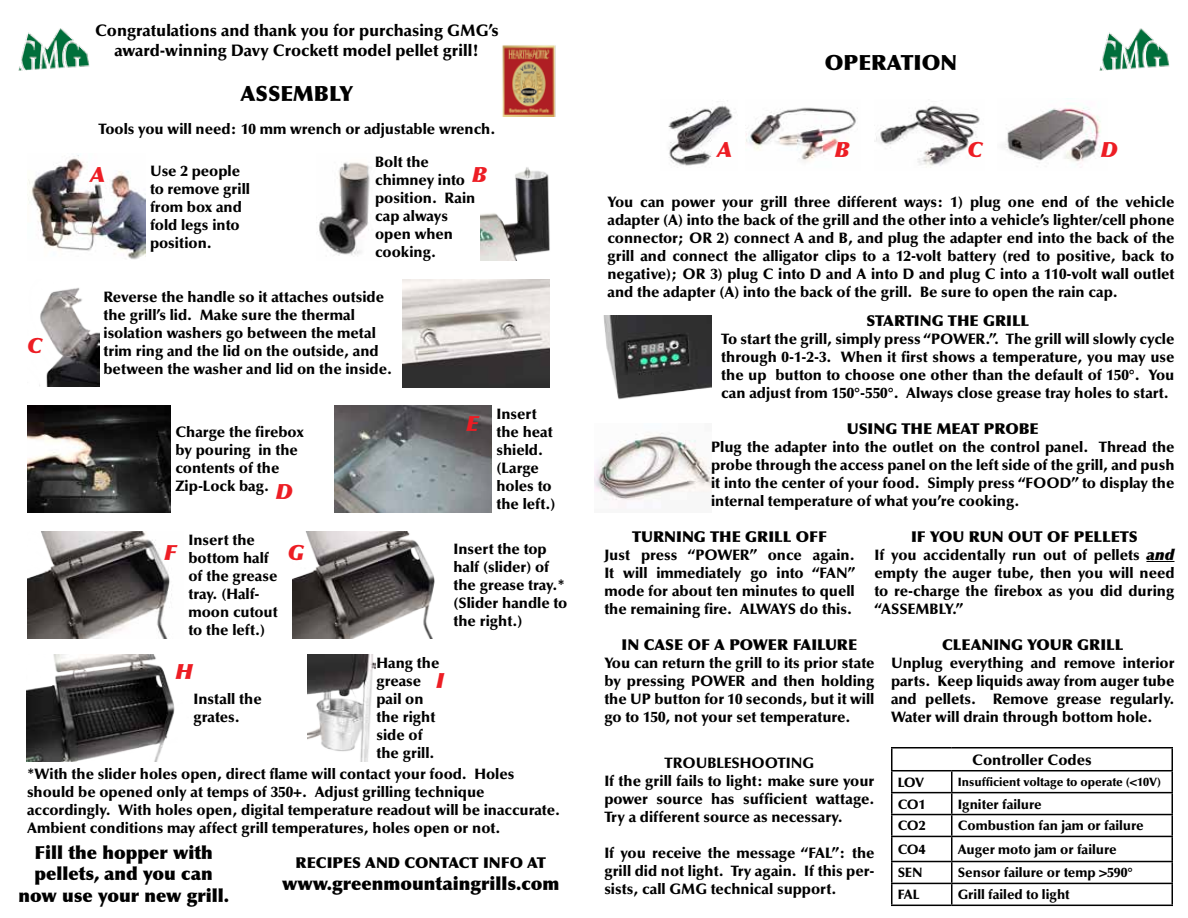
<style>
.page{position:relative;width:1188px;height:918px;background:#fff}
.page>*{position:absolute;margin:0;border:0;box-sizing:border-box;transform-origin:0 0}
.t1{font:900 21px "Optima LT Std";color:#000}
.t2{font:italic 21px "Optima LT Std X Black";color:#ed1d24}
.t3{font:900 18px/21.6px "Optima LT Std";color:#000;text-align:center}
.t4{font:900 16.5px/19.8px "Optima LT Std";color:#000;text-align:center}
.t5{font:900 15px/18px "Optima LT Std";color:#000}
.t6{font:900 15px "Optima LT Std";color:#000}
.t7{font:900 13.5px "Optima LT Std";color:#000}
.t8{font:900 12px "Optima LT Std";color:#000}
.s1{font-style:inherit}
.s2{font-family:"Optima LT Std X Black";font-weight:400;font-style:italic}
</style>
<div class="page">
<img style="left:18px;top:28px;width:72px;height:42px">
<img style="left:502px;top:45px;width:54px;height:72px">
<img style="left:28px;top:155px;width:118px;height:105px">
<img style="left:319px;top:162px;width:53px;height:94px">
<img style="left:480px;top:167px;width:70px;height:94px">
<img style="left:39px;top:288px;width:60px;height:99px">
<img style="left:402px;top:279px;width:147px;height:108px">
<img style="left:27px;top:405px;width:144px;height:108px">
<img style="left:335px;top:405px;width:157px;height:108px">
<img style="left:27px;top:531px;width:145px;height:108px">
<img style="left:292px;top:531px;width:143px;height:108px">
<img style="left:27px;top:654px;width:148px;height:108px">
<img style="left:308px;top:654px;width:68px;height:108px">
<img style="left:1099px;top:28px;width:71px;height:42px">
<img style="left:1005px;top:103px;width:96px;height:59px">
<img style="left:746px;top:107px;width:110px;height:55px">
<img style="left:668px;top:100px;width:65px;height:66px">
<img style="left:874px;top:105px;width:106px;height:63px">
<img style="left:603px;top:315px;width:108px;height:85px">
<img style="left:594px;top:433px;width:117px;height:68px">
<svg style="left:1146px;top:561px;width:29px;height:1px"></svg>
<hr style="left:891px;top:747px;width:61px;height:1px;background:#000">
<hr style="left:952px;top:747px;width:221px;height:1px;background:#000">
<hr style="left:891px;top:770px;width:61px;height:1px;background:#000">
<hr style="left:952px;top:770px;width:221px;height:1px;background:#000">
<hr style="left:891px;top:792px;width:61px;height:1px;background:#000">
<hr style="left:952px;top:792px;width:221px;height:1px;background:#000">
<hr style="left:891px;top:814px;width:61px;height:1px;background:#000">
<hr style="left:952px;top:814px;width:221px;height:1px;background:#000">
<hr style="left:891px;top:836px;width:61px;height:1px;background:#000">
<hr style="left:952px;top:836px;width:221px;height:1px;background:#000">
<hr style="left:891px;top:861px;width:61px;height:1px;background:#000">
<hr style="left:952px;top:861px;width:221px;height:1px;background:#000">
<hr style="left:891px;top:883px;width:61px;height:1px;background:#000">
<svg style="left:891px;top:748px;width:1px;height:157px"></svg>
<hr style="left:952px;top:883px;width:221px;height:1px;background:#000">
<svg style="left:951px;top:771px;width:1px;height:134px"></svg>
<svg style="left:1172px;top:748px;width:1px;height:157px"></svg>
<hr style="left:891px;top:905px;width:61px;height:1px;background:#000">
<hr style="left:952px;top:905px;width:221px;height:1px;background:#000">
<h1 class="t2" style="left:27px;top:333px;width:17px">C</h1>
<p class="t4" style="left:95px;top:21px;width:405px">Congratulations and thank you for purchasing GMG’s award-winning Davy Crockett model pellet grill!</p>
<h1 class="t1" style="left:240px;top:81px;width:115px">ASSEMBLY</h1>
<p class="t5" style="left:99px;top:120px;width:398px">Tools you will need: 10 mm wrench or adjustable wrench.</p>
<p class="t5" style="left:150px;top:163px;width:102px">Use 2 people to remove grill from box and fold legs into position.</p>
<p class="t5" style="left:375px;top:154px;width:102px">Bolt the chimney into position. Rain cap always open when cooking.</p>
<p class="t5" style="left:104px;top:289px;width:290px">Reverse the handle so it attaches outside the grill’s lid. Make sure the thermal isolation washers go between the metal trim ring and the lid on the outside, and between the washer and lid on the inside.</p>
<h1 class="t2" style="left:90px;top:162px;width:17px">A</h1>
<h1 class="t2" style="left:472px;top:162px;width:17px">B</h1>
<p class="t5" style="left:176px;top:424px;width:130px">Charge the firebox by pouring in the contents of the<br>Zip-Lock bag.</p>
<h1 class="t2" style="left:276px;top:479px;width:19px">D</h1>
<h1 class="t2" style="left:466px;top:411px;width:14px">E</h1>
<p class="t5" style="left:496px;top:406px;width:61px">Insert the heat shield. (Large holes to the left.)</p>
<p class="t5" style="left:188px;top:532px;width:91px">Insert the bottom half of the grease tray. (Half&shy;moon cutout to the left.)</p>
<p class="t5" style="left:453px;top:541px;width:115px">Insert the top half (slider) of the grease tray.* (Slider handle to the right.)</p>
<h1 class="t2" style="left:164px;top:540px;width:14px">F</h1>
<h1 class="t2" style="left:288px;top:540px;width:18px">G</h1>
<h1 class="t2" style="left:175px;top:659px;width:19px">H</h1>
<p class="t5" style="left:194px;top:691px;width:70px">Install the grates.</p>
<p class="t5" style="left:376px;top:655px;width:64px">Hang the grease pail on the right side of the grill.</p>
<h1 class="t2" style="left:436px;top:668px;width:10px">I</h1>
<p class="t5" style="left:27px;top:765px;width:535px">*With the slider holes open, direct flame will contact your food. Holes should be opened only at temps of 350+. Adjust grilling technique accordingly. With holes open, digital temperature readout will be inaccurate.<br>Ambient conditions may affect grill temperatures, holes open or not.</p>
<p class="t6" style="left:296px;top:854px;width:252px">RECIPES AND CONTACT INFO AT</p>
<p class="t3" style="left:282px;top:873px;width:279px">www.greenmountaingrills.com</p>
<p class="t3" style="left:19px;top:842px;width:212px">Fill the hopper with pellets, and you can now use your new grill.</p>
<h1 class="t1" style="left:825px;top:50px;width:134px">OPERATION</h1>
<h1 class="t2" style="left:717px;top:137px;width:17px">A</h1>
<h1 class="t2" style="left:835px;top:137px;width:17px">B</h1>
<h1 class="t2" style="left:967px;top:137px;width:17px">C</h1>
<h1 class="t2" style="left:1101px;top:137px;width:19px">D</h1>
<p class="t5" style="left:608px;top:193px;width:569px;text-align:justify">You can power your grill three different ways: 1) plug one end of the vehicle adapter (A) into the back of the grill and the other into a vehicle’s lighter/cell phone connector; OR 2) connect A and B, and plug the adapter end into the back of the grill and connect the alligator clips to a 12-volt battery (red to positive, back to negative); OR 3) plug C into D and A into D and plug C into a 110-volt wall outlet and the adapter (A) into the back of the grill. Be sure to open the rain cap.</p>
<p class="t6" style="left:866px;top:312px;width:164px">STARTING THE GRILL</p>
<p class="t5" style="left:721px;top:330px;width:455px;text-align:justify">To start the grill, simply press “POWER.”. The grill will slowly cycle through 0-1-2-3. When it first shows a temperature, you may use the up button to choose one other than the default of 150°. You can adjust from 150°-550°. Always close grease tray holes to start.</p>
<p class="t6" style="left:847px;top:420px;width:194px">USING THE MEAT PROBE</p>
<p class="t5" style="left:711px;top:438px;width:465px;text-align:justify">Plug the adapter into the outlet on the control panel. Thread the probe through the access panel on the left side of the grill, and push it into the center of your food. Simply press “FOOD” to display the internal temperature of what you’re cooking.</p>
<p class="t6" style="left:632px;top:528px;width:196px">TURNING THE GRILL OFF</p>
<p class="t5" style="left:604px;top:546px;width:252px;text-align:justify">Just press “POWER” once again.<br>It will immediately go into “FAN” mode for about ten minutes to quell the remaining fire. ALWAYS do this.</p>
<p class="t5" style="left:875px;top:528px;width:302px;text-indent:37px"><span class="s1">IF YOU RUN OUT OF PELLETS<br></span>If you accidentally run out of pellets <span class="s2">and </span>empty the auger tube, then you will need to re-charge the firebox as you did during “ASSEMBLY.”</p>
<p class="t6" style="left:622px;top:636px;width:237px">IN CASE OF A POWER FAILURE</p>
<p class="t5" style="left:604px;top:654px;width:272px;text-align:justify">You can return the grill to its prior state by pressing POWER and then holding the UP button for 10 seconds, but it will go to 150, not your set temperature.</p>
<p class="t5" style="left:604px;top:754px;width:272px;text-indent:60px">TROUBLESHOOTING<br>If the grill fails to light: make sure your power source has sufficient wattage.<br>Try a different source as necessary.</p>
<p class="t5" style="left:604px;top:844px;width:272px;text-align:justify">If you receive the message “FAL”: the grill did not light. Try again. If this per&shy;sists, call GMG technical support.</p>
<p class="t6" style="left:942px;top:636px;width:183px">CLEANING YOUR GRILL</p>
<p class="t5" style="left:891px;top:654px;width:285px;text-align:justify">Unplug everything and remove interior parts. Keep liquids away from auger tube and pellets. Remove grease regularly.<br>Water will drain through bottom hole.</p>
<p class="t5" style="left:972px;top:751px;width:121px">Controller Codes</p>
<p class="t7" style="left:898px;top:774px;width:28px">LOV</p>
<p class="t8" style="left:958px;top:775px;width:205px">Insufficient voltage to operate (&lt;10V)</p>
<p class="t7" style="left:898px;top:796px;width:29px">CO1</p>
<p class="t7" style="left:958px;top:796px;width:85px">Igniter failure</p>
<p class="t7" style="left:898px;top:818px;width:29px">CO2</p>
<p class="t7" style="left:958px;top:818px;width:188px">Combustion fan jam or failure</p>
<p class="t7" style="left:898px;top:841px;width:29px">CO4</p>
<p class="t7" style="left:958px;top:841px;width:160px">Auger moto jam or failure</p>
<p class="t7" style="left:898px;top:865px;width:26px">SEN</p>
<p class="t7" style="left:958px;top:865px;width:177px">Sensor failure or temp &gt;590°</p>
<p class="t7" style="left:898px;top:887px;width:23px">FAL</p>
<p class="t7" style="left:958px;top:887px;width:114px">Grill failed to light</p>
</div>
